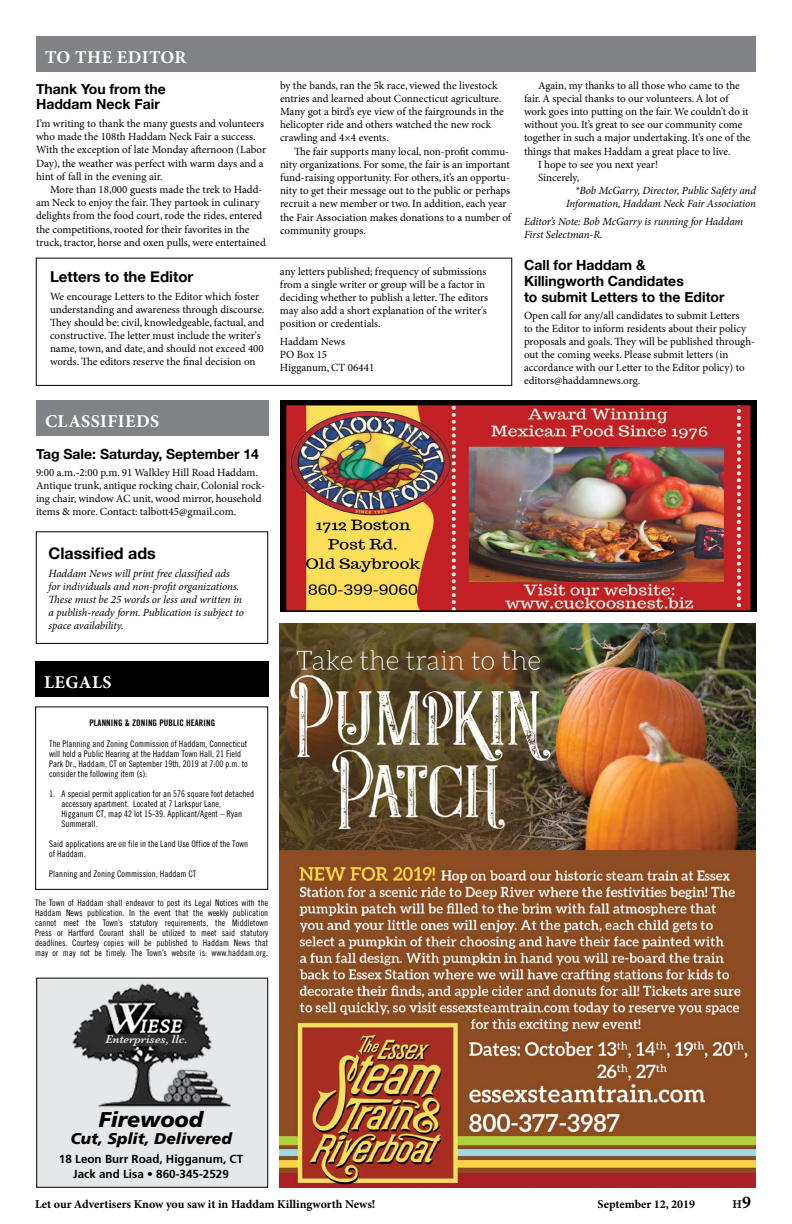
<style>
.page{position:relative;width:792px;height:1224px;background:#fff}
.page>*{position:absolute;margin:0;border:0;box-sizing:border-box;transform-origin:0 0}
.t1{font:italic 900 21.4px "Frutiger";color:#000}
.t2{font:700 18px "Minion Pro";letter-spacing:.025em;color:#fff}
.t3{font:700 16px "Helvetica Neue";color:#000}
.t4{font:italic 900 15.6px "Frutiger";color:#000}
.t5{font:700 15px "Helvetica Neue";color:#000}
.t6{font:700 14px/16px "Helvetica Neue";color:#000}
.t7{font:700 12px "Minion Pro";color:#000}
.t8{font:700 11.7px/15.6px "Frutiger";color:#000;text-align:center}
.t9{font:italic 600 11.7px "Baskerville";color:#e6e7e8}
.t10{font:11px/13px "Minion Pro";color:#000}
.t11{font:italic 11px/13px "Minion Pro";letter-spacing:-.01em;color:#000}
.t12{font:9px/10.1px "Trade Gothic Cond Eighteen";color:#000}
.t13{font:9px "Trade Gothic Bold Cond Twenty";letter-spacing:.01em;color:#000}
.s1{font-size:18px}
</style>
<div class="page">
<div style="left:36px;top:36px;width:720px;height:36px;background:#808285"></div>
<div style="left:36px;top:400px;width:232px;height:36px;background:#808285"></div>
<img style="left:279px;top:624px;width:476px;height:564px">
<div style="left:35px;top:661px;width:233px;height:36px;background:#000"></div>
<div style="left:35px;top:706px;width:233px;height:184px;border:1px solid #000"></div>
<img style="left:280px;top:400px;width:476px;height:212px">
<div style="left:37px;top:978px;width:231px;height:209px;background:#e6e7e8"></div>
<div style="left:36px;top:978px;width:232px;height:210px;border:1px solid #000"></div>
<img style="left:72px;top:983px;width:159px;height:125px">
<div style="left:36px;top:258px;width:476px;height:128px;border:1px solid #000"></div>
<div style="left:36px;top:532px;width:232px;height:112px;border:1px solid #000"></div>
<h2 class="t2" style="left:45px;top:46px;width:143px">TO THE EDITOR</h2>
<p class="t6" style="left:36px;top:82px;width:131px;line-height:15px">Thank You from the<br>Haddam Neck Fair</p>
<p class="t10" style="left:36px;top:117px;width:232px">I’m writing to thank the many guests and volunteers who made the 108th Haddam Neck Fair a success.<br>With the exception of late Monday afternoon (Labor Day), the weather was perfect with warm days and a hint of fall in the evening air.</p>
<p class="t10" style="left:36px;top:183px;width:231px;text-indent:14px">More than 18,000 guests made the trek to Hadd&shy;am Neck to enjoy the fair. They partook in culinary delights from the food court, rode the rides, entered the competitions, rooted for their favorites in the truck, tractor, horse and oxen pulls, were entertained</p>
<h3 class="t5" style="left:50px;top:265px;width:145px">Letters to the Editor</h3>
<p class="t10" style="left:50px;top:290px;width:216px">We encourage Letters to the Editor which foster understanding and awareness through discourse.<br>They should be: civil, knowledgeable, factual, and constructive. The letter must include the writer's name, town, and date, and should not exceed 400 words. The editors reserve the final decision on</p>
<h2 class="t2" style="left:45px;top:411px;width:116px">CLASSIFIEDS</h2>
<p class="t6" style="left:36px;top:446px;width:225px">Tag Sale: Saturday, September 14</p>
<p class="t10" style="left:36px;top:466px;width:231px">9:00 a.m.-2:00 p.m. 91 Walkley Hill Road Haddam.<br>Antique trunk, antique rocking chair, Colonial rock&shy;ing chair, window AC unit, wood mirror, household items &amp; more. Contact: talbott45@gmail.com.</p>
<h3 class="t3" style="left:49px;top:541px;width:109px">Classified ads</h3>
<p class="t11" style="left:49px;top:567px;width:197px">Haddam News will print free classified ads for individuals and non-profit organizations.<br>These must be 25 words or less and written in a publish-ready form. Publication is subject to space availability.</p>
<p class="t10" style="left:280px;top:79px;width:225px">by the bands, ran the 5k race, viewed the livestock entries and learned about Connecticut agriculture.<br>Many got a bird’s eye view of the fairgrounds in the helicopter ride and others watched the new rock crawling and 4×4 events.</p>
<p class="t10" style="left:280px;top:145px;width:233px;text-indent:14px">The fair supports many local, non-profit commu&shy;nity organizations. For some, the fair is an important fund-raising opportunity. For others, it’s an opportu&shy;nity to get their message out to the public or perhaps recruit a new member or two. In addition, each year the Fair Association makes donations to a number of community groups.</p>
<p class="t10" style="left:280px;top:266px;width:210px">any letters published; frequency of submissions from a single writer or group will be a factor in deciding whether to publish a letter. The editors may also add a short explanation of the writer's position or credentials.</p>
<p class="t10" style="left:280px;top:335px;width:96px">Haddam News<br>PO Box 15<br>Higganum, CT 06441</p>
<p class="t10" style="left:538px;top:79px;width:203px">Again, my thanks to all those who came to the</p>
<p class="t10" style="left:524px;top:92px;width:206px">fair. A special thanks to our volunteers. A lot of</p>
<p class="t10" style="left:524px;top:106px;width:226px">work goes into putting on the fair. We couldn’t do it</p>
<p class="t10" style="left:524px;top:119px;width:220px">without you. It’s great to see our community come</p>
<p class="t10" style="left:524px;top:132px;width:228px">together in such a major undertaking. It’s one of the</p>
<p class="t10" style="left:524px;top:145px;width:208px">things that makes Haddam a great place to live.</p>
<p class="t10" style="left:538px;top:158px;width:122px">I hope to see you next year!</p>
<p class="t10" style="left:538px;top:172px;width:43px">Sincerely,</p>
<p class="t11" style="left:566px;top:185px;width:191px;text-align:right">*Bob McGarry, Director, Public Safety and<br>Information, Haddam Neck Fair Association</p>
<p class="t11" style="left:524px;top:215px;width:221px">Editor’s Note: Bob McGarry is running for Haddam<br>First Selectman-R.</p>
<p class="t6" style="left:524px;top:257px;width:202px">Call for Haddam &amp;<br>Killingworth Candidates<br>to submit Letters to the Editor</p>
<p class="t10" style="left:524px;top:309px;width:233px">Open call for any/all candidates to submit Letters<br>to the Editor to inform residents about their policy proposals and goals. They will be published through&shy;out the coming weeks. Please submit letters (in accordance with our Letter to the Editor policy) to editors@haddamnews.org.</p>
<h2 class="t2" style="left:44px;top:671px;width:69px">LEGALS</h2>
<p class="t13" style="left:89px;top:718px;width:127px">PLANNING &amp; ZONING PUBLIC HEARING</p>
<p class="t12" style="left:49px;top:738px;width:200px">The Planning and Zoning Commission of Haddam, Connecticut will hold a Public Hearing at the Haddam Town Hall, 21 Field Park Dr., Haddam, CT on September 19th, 2019 at 7:00 p.m. to consider the following item (s):</p>
<p class="t12" style="left:61px;top:789px;width:194px;text-indent:-12px">1. A special permit application for an 576 square foot detached accessory apartment. Located at 7 Larkspur Lane, Higganum CT, map 42 lot 15-39. Applicant/Agent – Ryan Summerall.</p>
<p class="t12" style="left:49px;top:839px;width:200px">Said applications are on file in the Land Use Office of the Town of Haddam.</p>
<p class="t12" style="left:49px;top:869px;width:149px">Planning and Zoning Commission, Haddam CT</p>
<p class="t12" style="left:35px;top:898px;width:235px;text-align:justify">The Town of Haddam shall endeavor to post its Legal Notices with the Haddam News publication. In the event that the weekly publication cannot meet the Town’s statutory requirements, the Middletown Press or Hartford Courant shall be utilized to meet said statutory deadlines. Courtesy copies will be published to Haddam News that may or may not be timely. The Town’s website is: www.haddam.org.</p>
<p class="t9" style="left:105px;top:1033px;width:84px">Enterprises, llc.</p>
<h1 class="t1" style="left:99px;top:1106px;width:106px">Firewood</h1>
<h3 class="t4" style="left:70px;top:1130px;width:163px">Cut, Split, Delivered</h3>
<p class="t8" style="left:59px;top:1151px;width:186px">18 Leon Burr Road, Higganum, CT<br>Jack and Lisa • 860-345-2529</p>
<p class="t7" style="left:35px;top:1197px;width:342px">Let our Advertisers Know you saw it in Haddam Killingworth News!</p>
<p class="t7" style="left:598px;top:1197px;width:99px">September 12, 2019</p>
<p class="t7" style="left:733px;top:1197px;width:20px">H<span class="s1">9</span></p>
</div>
